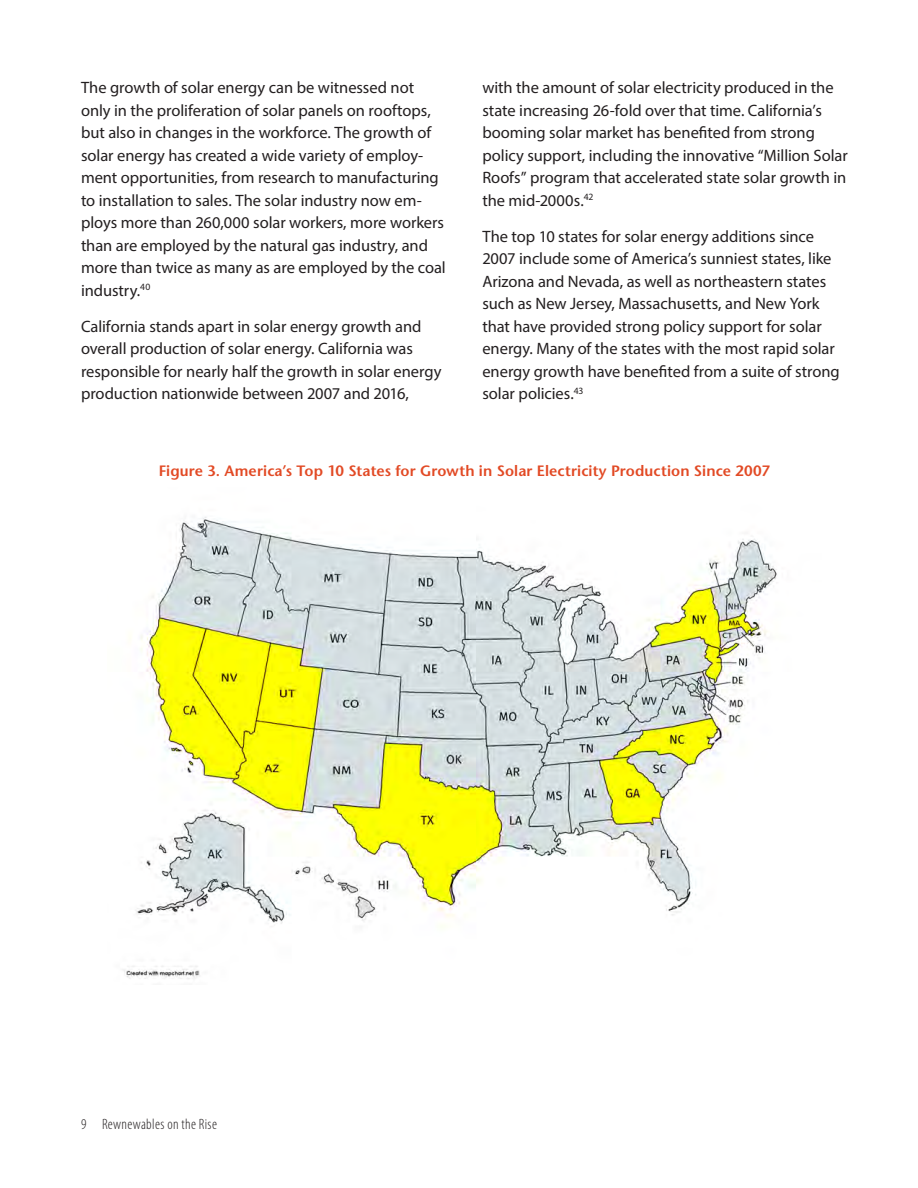
<style>
.page{position:relative;width:918px;height:1188px;background:#fff}
.page>*{position:absolute;margin:0;border:0;box-sizing:border-box;transform-origin:0 0}
.t1{font:16.5px/22.5px "Myriad Pro";letter-spacing:-.005em;color:#231f20}
.Figure_and_Table_Hea{font:600 15px "Stone Sans";letter-spacing:.005em;color:#e24a25}
.t2{font:300 condensed 15px "Myriad Pro";letter-spacing:.025em;color:#231f20}
</style>
<div class="page">
<img style="left:123px;top:517px;width:654px;height:462px">
<p class="t1" style="left:81px;top:76px;width:366px">The growth of solar energy can be witnessed not only in the proliferation of solar panels on rooftops, but also in changes in the workforce. The growth of solar energy has created a wide variety of employ&shy;ment opportunities, from research to manufacturing to installation to sales. The solar industry now em&shy;ploys more than 260,000 solar workers, more workers than are employed by the natural gas industry, and more than twice as many as are employed by the coal industry.<sup>40</sup></p>
<p class="t1" style="left:81px;top:315px;width:362px">California stands apart in solar energy growth and overall production of solar energy. California was responsible for nearly half the growth in solar energy production nationwide between 2007 and 2016,</p>
<p class="t1" style="left:482px;top:76px;width:367px">with the amount of solar electricity produced in the state increasing 26-fold over that time. California’s booming solar market has benefited from strong policy support, including the innovative “Million Solar Roofs” program that accelerated state solar growth in the mid-2000s.<sup>42</sup></p>
<p class="t1" style="left:482px;top:225px;width:359px">The top 10 states for solar energy additions since 2007 include some of America’s sunniest states, like Arizona and Nevada, as well as northeastern states such as New Jersey, Massachusetts, and New York that have provided strong policy support for solar energy. Many of the states with the most rapid solar energy growth have benefited from a suite of strong solar policies.<sup>43</sup></p>
<p class="Figure_and_Table_Hea" style="left:159px;top:461px;width:613px">Figure 3. America’s Top 10 States for Growth in Solar Electricity Production Since 2007</p>
<p class="t2" style="left:81px;top:1116px;width:137px">9 Rewnewables on the Rise</p>
</div>
